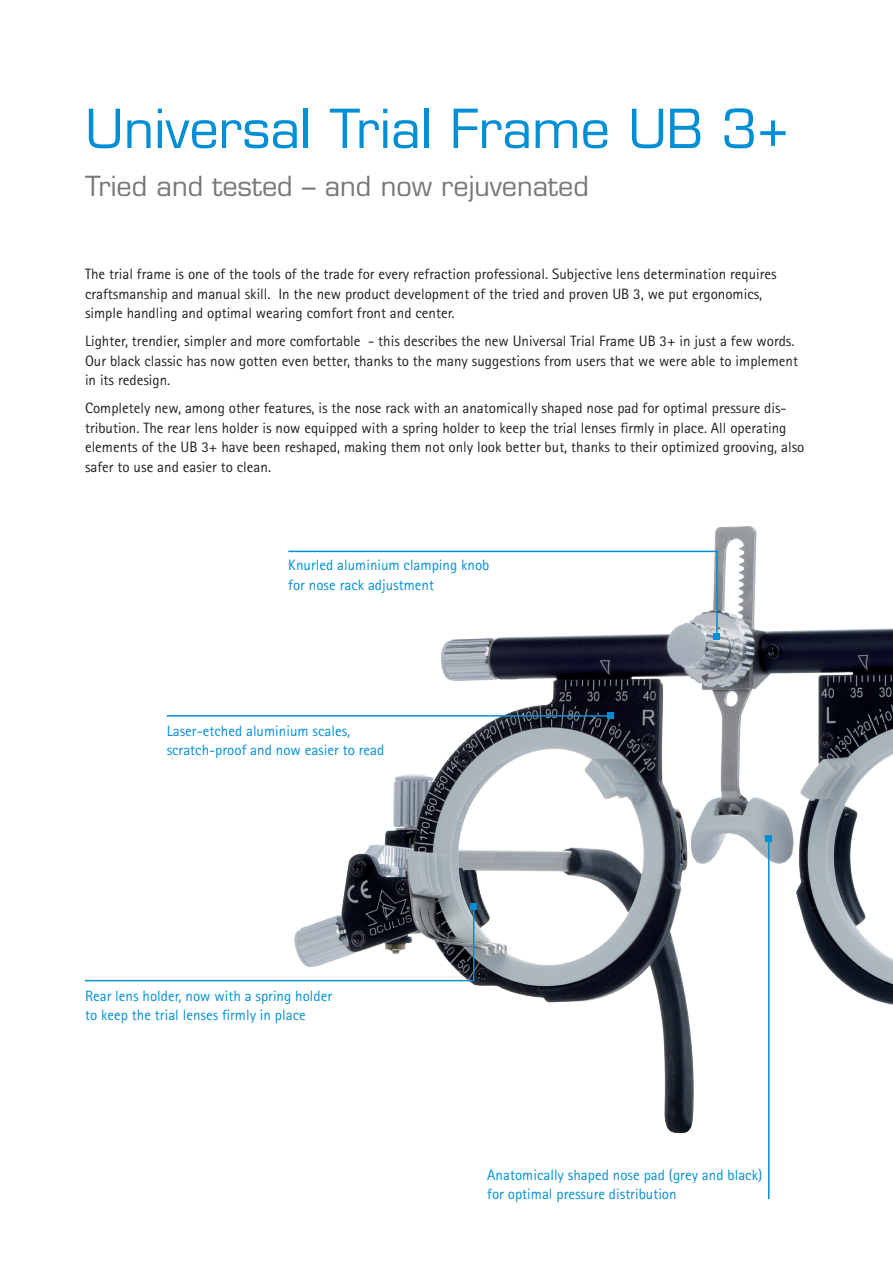
<style>
.page{position:relative;width:893px;height:1263px;background:#fff}
.page>*{position:absolute;margin:0;border:0;box-sizing:border-box;transform-origin:0 0}
.t1{font:52.5px "Eurostile";color:#008fd5}
.t2{font:27px "Eurostile";color:#76787b}
.t3{font:15px/19.5px "Rotis Sans Serif";color:#231f20}
.t4{font:15px/19.5px "Rotis Sans Serif";color:#008fd5}
</style>
<div class="page">
<img style="left:342px;top:526px;width:551px;height:674px">
<hr style="left:167px;top:715px;width:444px;height:2px;background:#008fd5">
<svg style="left:608px;top:713px;width:6px;height:6px"></svg>
<svg style="left:85px;top:903px;width:392px;height:79px"></svg>
<hr style="left:768px;top:838px;width:1px;height:361px;background:#008fd5">
<svg style="left:766px;top:835px;width:6px;height:6px"></svg>
<svg style="left:288px;top:550px;width:432px;height:89px"></svg>
<h1 class="t1" style="left:85px;top:97px;width:705px">Universal Trial Frame UB 3+</h1>
<h2 class="t2" style="left:85px;top:170px;width:505px">Tried and tested – and now rejuvenated</h2>
<p class="t3" style="left:85px;top:264px;width:693px">The trial frame is one of the tools of the trade for every refraction professional. Subjective lens determination requires craftsmanship and manual skill. In the new product development of the tried and proven UB 3, we put ergonomics, simple handling and optimal wearing comfort front and center.</p>
<p class="t3" style="left:85px;top:331px;width:715px">Lighter, trendier, simpler and more comfortable - this describes the new Universal Trial Frame UB 3+ in just a few words.<br>Our black classic has now gotten even better, thanks to the many suggestions from users that we were able to implement in its redesign.</p>
<p class="t3" style="left:85px;top:398px;width:721px">Completely new, among other features, is the nose rack with an anatomically shaped nose pad for optimal pressure dis&shy;tribution. The rear lens holder is now equipped with a spring holder to keep the trial lenses firmly in place. All operating elements of the UB 3+ have been reshaped, making them not only look better but, thanks to their optimized grooving, also safer to use and easier to clean.</p>
<p class="t4" style="left:288px;top:555px;width:203px">Knurled aluminium clamping knob for nose rack adjustment</p>
<p class="t4" style="left:167px;top:721px;width:219px">Laser-etched aluminium scales, scratch-proof and now easier to read</p>
<p class="t4" style="left:85px;top:985px;width:249px">Rear lens holder, now with a spring holder to keep the trial lenses firmly in place</p>
<p class="t4" style="left:487px;top:1165px;width:276px">Anatomically shaped nose pad (grey and black) for optimal pressure distribution</p>
</div>
